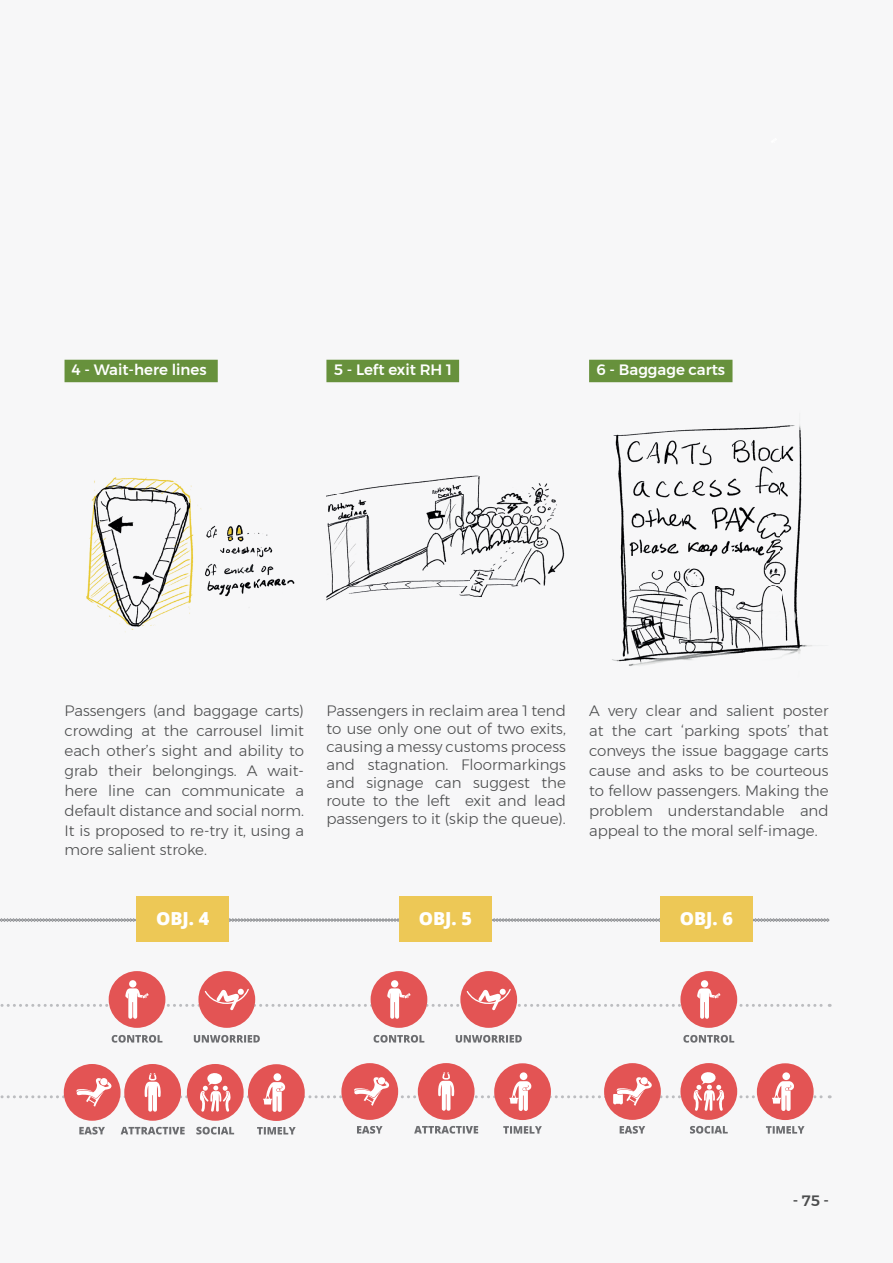
<style>
.page{position:relative;width:893px;height:1263px;background:#f7f7f8}
.page>*{position:absolute;margin:0;border:0;box-sizing:border-box;transform-origin:0 0}
.t1{font:800 18px "Open Sans";color:#fff}
.t2{font:300 15px/20px "Montserrat";color:#4b4c4d;text-align:justify}
.t3{font:500 15px "Montserrat";color:#fff}
.t4{font:500 15px "Montserrat";color:#4b4c4d}
</style>
<div class="page">
<svg style="left:0;top:918px;width:829px;height:4px"></svg>
<div style="left:65px;top:360px;width:153px;height:22px;background:#67913c"></div>
<img style="left:86px;top:477px;width:209px;height:155px">
<div style="left:109px;top:971px;width:56px;height:57px;background:#e35454;border-radius:50%"></div>
<svg style="left:112px;top:1035px;width:50px;height:8px"></svg>
<div style="left:129px;top:980px;width:7px;height:7px;background:#fff;border-radius:50%"></div>
<div style="left:198px;top:971px;width:57px;height:57px;background:#e35454;border-radius:50%"></div>
<svg style="left:194px;top:1035px;width:66px;height:8px"></svg>
<svg style="left:79px;top:1127px;width:26px;height:7px"></svg>
<div style="left:64px;top:1064px;width:57px;height:57px;background:#e35454;border-radius:50%"></div>
<svg style="left:196px;top:1127px;width:38px;height:7px"></svg>
<div style="left:187px;top:1064px;width:57px;height:57px;background:#e35454;border-radius:50%"></div>
<svg style="left:257px;top:1127px;width:39px;height:7px"></svg>
<div style="left:248px;top:1064px;width:57px;height:57px;background:#e35454;border-radius:50%"></div>
<svg style="left:121px;top:1127px;width:64px;height:7px"></svg>
<div style="left:124px;top:1064px;width:57px;height:57px;background:#e35454;border-radius:50%"></div>
<div style="left:136px;top:896px;width:93px;height:45px;background:#edc856"></div>
<div style="left:589px;top:360px;width:143px;height:22px;background:#67913c"></div>
<img style="left:612px;top:425px;width:201px;height:241px">
<div style="left:680px;top:971px;width:57px;height:57px;background:#e35454;border-radius:50%"></div>
<svg style="left:683px;top:1035px;width:51px;height:8px"></svg>
<div style="left:701px;top:980px;width:7px;height:7px;background:#fff;border-radius:50%"></div>
<svg style="left:620px;top:1126px;width:25px;height:8px"></svg>
<div style="left:604px;top:1063px;width:57px;height:57px;background:#e35454;border-radius:50%"></div>
<svg style="left:690px;top:1126px;width:38px;height:7px"></svg>
<div style="left:680px;top:1063px;width:57px;height:57px;background:#e35454;border-radius:50%"></div>
<svg style="left:766px;top:1126px;width:38px;height:7px"></svg>
<div style="left:757px;top:1063px;width:57px;height:57px;background:#e35454;border-radius:50%"></div>
<div style="left:660px;top:896px;width:93px;height:45px;background:#edc856"></div>
<div style="left:326px;top:360px;width:133px;height:22px;background:#67913c"></div>
<img style="left:326px;top:475px;width:239px;height:126px">
<div style="left:371px;top:971px;width:56px;height:57px;background:#e35454;border-radius:50%"></div>
<svg style="left:374px;top:1035px;width:50px;height:8px"></svg>
<div style="left:391px;top:980px;width:7px;height:7px;background:#fff;border-radius:50%"></div>
<div style="left:460px;top:971px;width:57px;height:57px;background:#e35454;border-radius:50%"></div>
<svg style="left:456px;top:1035px;width:66px;height:8px"></svg>
<svg style="left:0;top:988px;width:830px;height:31px"></svg>
<svg style="left:357px;top:1126px;width:26px;height:8px"></svg>
<div style="left:341px;top:1063px;width:57px;height:57px;background:#e35454;border-radius:50%"></div>
<svg style="left:503px;top:1126px;width:39px;height:7px"></svg>
<div style="left:494px;top:1063px;width:57px;height:57px;background:#e35454;border-radius:50%"></div>
<svg style="left:414px;top:1126px;width:64px;height:7px"></svg>
<div style="left:418px;top:1063px;width:57px;height:57px;background:#e35454;border-radius:50%"></div>
<svg style="left:0;top:1071px;width:830px;height:41px"></svg>
<div style="left:399px;top:896px;width:93px;height:45px;background:#edc856"></div>
<p class="t3" style="left:72px;top:358px;width:136px">4 - Wait-here lines</p>
<p class="t3" style="left:334px;top:358px;width:119px">5 - Left exit RH 1</p>
<p class="t3" style="left:596px;top:358px;width:130px">6 - Baggage carts</p>
<p class="t2" style="left:65px;top:700px;width:241px">Passengers (and baggage carts) crowding at the carrousel limit each other’s sight and ability to grab their belongings. A wait&shy;here line can communicate a default distance and social norm.<br>It is proposed to re-try it, using a more salient stroke.</p>
<p class="t1" style="left:156px;top:905px;width:55px">OBJ. 4</p>
<p class="t2" style="left:326px;top:701px;width:241px;line-height:18px">Passengers in reclaim area 1 tend to use only one out of two exits, causing a messy customs process and stagnation. Floormarkings and signage can suggest the route to the left exit and lead passengers to it (skip the queue).</p>
<p class="t1" style="left:419px;top:905px;width:55px">OBJ. 5</p>
<p class="t2" style="left:589px;top:700px;width:241px">A very clear and salient poster at the cart ‘parking spots’ that conveys the issue baggage carts cause and asks to be courteous to fellow passengers. Making the problem understandable and appeal to the moral self-image.</p>
<p class="t1" style="left:680px;top:905px;width:55px">OBJ. 6</p>
<p class="t4" style="left:793px;top:1189px;width:38px">- 75 -</p>
</div>
